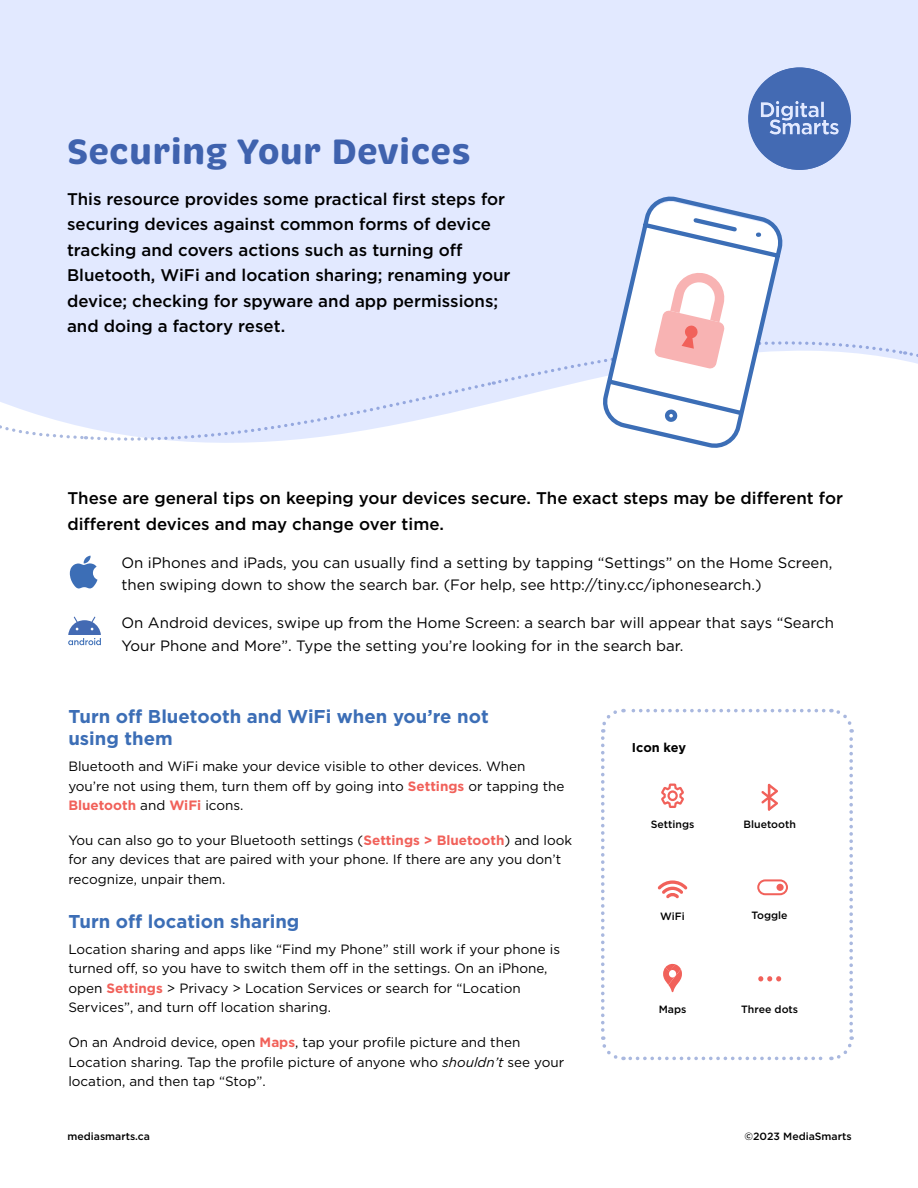
<style>
.page{position:relative;width:918px;height:1188px;background:#fff}
.page>*{position:absolute;margin:0;border:0;box-sizing:border-box;transform-origin:0 0}
.page_title{font:700 36px "Brevia";color:#3f62ae}
.command_title{font:700 18.6px/21.9px "Gotham";color:#3c6eb6}
.intro_paragraph_bold{font:500 16.8px/25.5px "Gotham";color:#000}
.intro_second_paragraph{font:15px/22.5px "Gotham";color:#000}
.command_description{font:13.5px/19.5px "Gotham";color:#000}
.command_description-2{font:700 12.75px "Gotham";letter-spacing:-.015em;color:#000}
.main_body_text{font:500 10.5px "Gotham";color:#000}
.s1{font-weight:700;color:#f1615a}
.s2{font-style:italic}
</style>
<div class="page">
<div style="left:0;top:0;width:918px;height:443px;background:#e2e9ff"></div>
<svg style="left:70px;top:556px;width:27px;height:33px"></svg>
<svg style="left:68px;top:617px;width:33px;height:28px"></svg>
<svg style="left:601px;top:708px;width:253px;height:353px"></svg>
<svg style="left:603px;top:196px;width:180px;height:252px"></svg>
<svg style="left:0;top:270px;width:918px;height:172px"></svg>
<svg style="left:748px;top:68px;width:103px;height:102px;background:#718fc9"></svg>
<p class="page_title" style="left:67px;top:129px;width:406px">Securing Your Devices</p>
<p class="intro_paragraph_bold" style="left:67px;top:186px;width:445px">This resource provides some practical first steps for securing devices against common forms of device tracking and covers actions such as turning off Bluetooth, WiFi and location sharing; renaming your device; checking for spyware and app permissions; and doing a factory reset.</p>
<p class="intro_paragraph_bold" style="left:68px;top:485px;width:777px">These are general tips on keeping your devices secure. The exact steps may be different for different devices and may change over time.</p>
<p class="intro_second_paragraph" style="left:122px;top:551px;width:712px">On iPhones and iPads, you can usually find a setting by tapping “Settings” on the Home Screen, then swiping down to show the search bar. (For help, see http://tiny.cc/iphonesearch.)</p>
<p class="intro_second_paragraph" style="left:122px;top:612px;width:714px">On Android devices, swipe up from the Home Screen: a search bar will appear that says “Search<br>Your Phone and More”. Type the setting you’re looking for in the search bar.</p>
<p class="command_title" style="left:68px;top:705px;width:422px">Turn off Bluetooth and WiFi when you’re not using them</p>
<p class="command_description" style="left:68px;top:757px;width:498px">Bluetooth and WiFi make your device visible to other devices. When you’re not using them, turn them off by going into <span class="s1">Settings</span> or tapping the<br><span class="s1">Bluetooth</span> and <span class="s1">WiFi</span> icons.</p>
<p class="command_description" style="left:68px;top:830px;width:505px">You can also go to your Bluetooth settings (<span class="s1">Settings &gt; Bluetooth</span>) and look for any devices that are paired with your phone. If there are any you don’t recognize, unpair them.</p>
<p class="command_title" style="left:68px;top:910px;width:233px">Turn off location sharing</p>
<p class="command_description" style="left:68px;top:939px;width:493px">Location sharing and apps like “Find my Phone” still work if your phone is turned off, so you have to switch them off in the settings. On an iPhone, open <span class="s1">Settings</span> &gt; Privacy &gt; Location Services or search for “Location Services”, and turn off location sharing.</p>
<p class="command_description" style="left:68px;top:1032px;width:498px">On an Android device, open <span class="s1">Maps</span>, tap your profile picture and then<br>Location sharing. Tap the profile picture of anyone who <span class="s2">shouldn’t</span> see your location, and then tap “Stop”.</p>
<p class="command_description-2" style="left:632px;top:739px;width:56px">Icon key</p>
<p class="main_body_text" style="left:651px;top:817px;width:45px">Settings</p>
<p class="main_body_text" style="left:660px;top:909px;width:26px">WiFi</p>
<p class="main_body_text" style="left:744px;top:817px;width:54px">Bluetooth</p>
<p class="main_body_text" style="left:752px;top:909px;width:38px">Toggle</p>
<p class="main_body_text" style="left:659px;top:1002px;width:29px">Maps</p>
<p class="main_body_text" style="left:741px;top:1002px;width:58px">Three dots</p>
<p class="main_body_text" style="left:68px;top:1129px;width:84px">mediasmarts.ca</p>
<p class="main_body_text" style="left:745px;top:1129px;width:109px">©2023 MediaSmarts</p>
</div>
